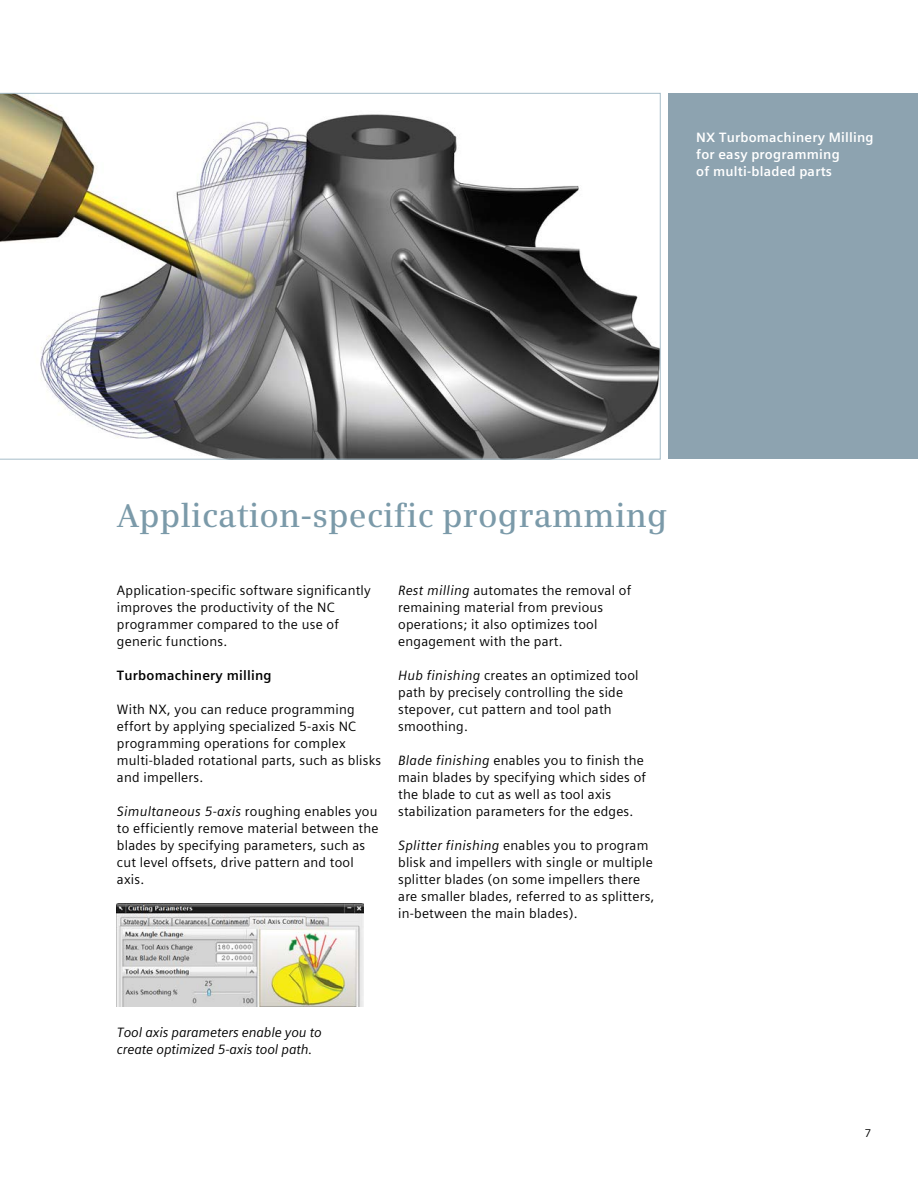
<style>
.page{position:relative;width:918px;height:1188px;background:#fff}
.page>*{position:absolute;margin:0;border:0;box-sizing:border-box;transform-origin:0 0}
._01__Headline__22pt{font:600 33px "Siemens Serif";letter-spacing:.005em;color:#7b9aa9}
._03__Copy_Roman__9pt{font:13.5px/17px "Siemens Sans Global";letter-spacing:.015em;color:#000}
.caption_photo_bold_w{font:700 13.5px "Siemens Sans Global";letter-spacing:.015em;color:#fff}
.t1{font:italic 13.5px/17px "Siemens Sans Global";letter-spacing:-.01em;color:#000}
._02__Subhead___9pt_0{font:700 13.5px "Siemens Sans Global";letter-spacing:.015em;color:#000}
.t2{font:11.25px "Siemens Sans Global";color:#000}
.s1{font-style:italic}
</style>
<div class="page">
<img style="left:117px;top:904px;width:247px;height:102px">
<div style="left:669px;top:93px;width:249px;height:366px;background:#8da3b0"></div>
<svg style="left:2px;top:95px;width:657px;height:363px"></svg>
<p class="caption_photo_bold_w" style="left:696px;top:127px;width:179px">NX Turbomachinery Milling</p>
<p class="caption_photo_bold_w" style="left:696px;top:144px;width:145px">for easy programming</p>
<p class="caption_photo_bold_w" style="left:696px;top:161px;width:137px">of multi-bladed parts</p>
<p class="_01__Headline__22pt" style="left:117px;top:496px;width:552px">Application-specific programming</p>
<p class="_03__Copy_Roman__9pt" style="left:117px;top:582px;width:255px">Application-specific software significantly improves the productivity of the NC programmer compared to the use of generic functions.</p>
<p class="_02__Subhead___9pt_0" style="left:117px;top:665px;width:156px">Turbomachinery milling</p>
<p class="_03__Copy_Roman__9pt" style="left:117px;top:701px;width:266px">With NX, you can reduce programming effort by applying specialized 5-axis NC programming operations for complex multi-bladed rotational parts, such as blisks and impellers.</p>
<p class="_03__Copy_Roman__9pt" style="left:117px;top:803px;width:263px"><span class="s1">Simultaneous 5-axis</span> roughing enables you to efficiently remove material between the blades by specifying parameters, such as cut level offsets, drive pattern and tool axis.</p>
<p class="_03__Copy_Roman__9pt" style="left:398px;top:582px;width:235px"><span class="s1">Rest milling</span> automates the removal of remaining material from previous operations; it also optimizes tool engagement with the part.</p>
<p class="_03__Copy_Roman__9pt" style="left:398px;top:667px;width:242px"><span class="s1">Hub finishing</span> creates an optimized tool path by precisely controlling the side stepover, cut pattern and tool path smoothing.</p>
<p class="_03__Copy_Roman__9pt" style="left:398px;top:752px;width:249px"><span class="s1">Blade finishing</span> enables you to finish the main blades by specifying which sides of the blade to cut as well as tool axis stabilization parameters for the edges.</p>
<p class="_03__Copy_Roman__9pt" style="left:398px;top:837px;width:258px"><span class="s1">Splitter finishing</span> enables you to program blisk and impellers with single or multiple splitter blades (on some impellers there are smaller blades, referred to as splitters, in-between the main blades).</p>
<p class="t1" style="left:117px;top:1024px;width:206px">Tool axis parameters enable you to create optimized 5-axis tool path.</p>
<p class="t2" style="left:865px;top:1125px;width:8px">7</p>
</div>
